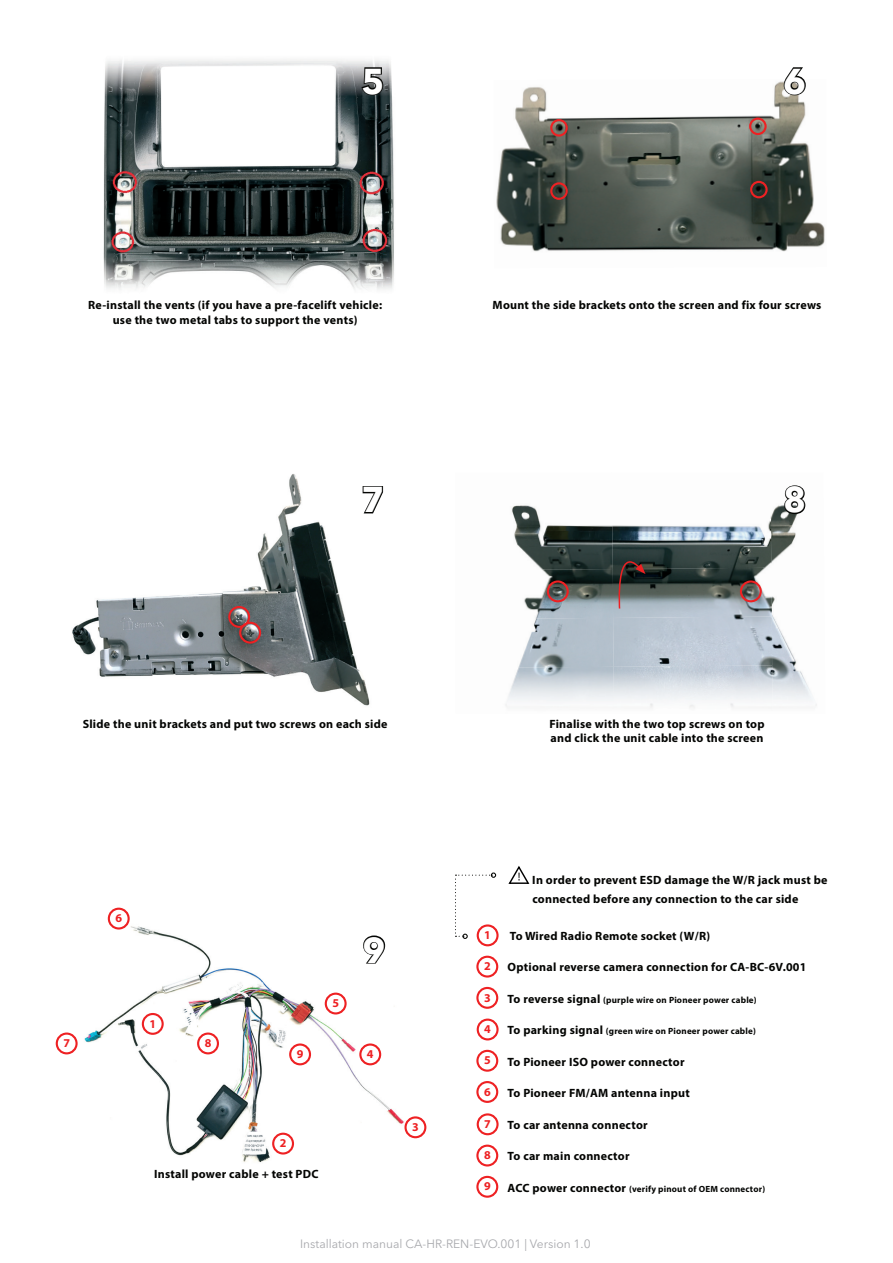
<style>
.page{position:relative;width:893px;height:1263px;background:#fff}
.page>*{position:absolute;margin:0;border:0;box-sizing:border-box;transform-origin:0 0}
.t1{font:700 35.7px "Avenir Next LT Pro";color:#fff}
.t2{font:700 12px/14.4px "Myriad Pro";letter-spacing:.02em;color:#040503}
.t3{font:12px "Avenir Next LT Pro";color:#a8a9ad}
.t4{font:700 12px "Myriad Pro";color:#ee2123}
.t5{font:700 9px "Myriad Pro";letter-spacing:.02em;color:#040503}
.s1{font-size:12px}
</style>
<div class="page">
<img style="left:511px;top:505px;width:28px;height:15px">
<img style="left:613px;top:521px;width:157px;height:47px">
<img style="left:770px;top:505px;width:27px;height:111px">
<img style="left:514px;top:520px;width:99px;height:48px">
<img style="left:524px;top:568px;width:248px;height:50px">
<img style="left:505px;top:618px;width:108px;height:89px">
<img style="left:613px;top:616px;width:159px;height:49px">
<img style="left:772px;top:616px;width:45px;height:90px">
<img style="left:613px;top:665px;width:160px;height:43px">
<img style="left:103px;top:59px;width:291px;height:231px">
<img style="left:72px;top:474px;width:298px;height:232px">
<img style="left:496px;top:81px;width:329px;height:171px">
<svg style="left:360px;top:66px;width:24px;height:30px"></svg>
<svg style="left:783px;top:67px;width:24px;height:29px"></svg>
<svg style="left:783px;top:485px;width:23px;height:30px"></svg>
<svg style="left:362px;top:485px;width:22px;height:29px"></svg>
<img style="left:55px;top:923px;width:360px;height:240px">
<svg style="left:508px;top:866px;width:22px;height:18px"></svg>
<svg style="left:362px;top:934px;width:24px;height:31px"></svg>
<div style="left:550px;top:182px;width:18px;height:18px;border:2px solid #ee2123;border-radius:50%"></div>
<div style="left:550px;top:119px;width:18px;height:18px;border:2px solid #ee2123;border-radius:50%"></div>
<div style="left:750px;top:181px;width:18px;height:17px;border:2px solid #ee2123;border-radius:50%"></div>
<div style="left:749px;top:118px;width:18px;height:17px;border:2px solid #ee2123;border-radius:50%"></div>
<div style="left:228px;top:606px;width:22px;height:22px;border:2px solid #ee2123;border-radius:50%"></div>
<div style="left:239px;top:622px;width:22px;height:22px;border:2px solid #ee2123;border-radius:50%"></div>
<div style="left:547px;top:580px;width:22px;height:22px;border:2px solid #ee2123;border-radius:50%"></div>
<div style="left:740px;top:580px;width:22px;height:22px;border:2px solid #ee2123;border-radius:50%"></div>
<svg style="left:615px;top:542px;width:30px;height:68px;background:#505050"></svg>
<div style="left:142px;top:1013px;width:22px;height:22px;border:2px solid #ee2123;border-radius:50%"></div>
<div style="left:272px;top:1133px;width:22px;height:21px;border:2px solid #ee2123;border-radius:50%"></div>
<div style="left:477px;top:924px;width:22px;height:22px;border:2px solid #ee2123;border-radius:50%"></div>
<div style="left:477px;top:1018px;width:22px;height:22px;border:2px solid #ee2123;border-radius:50%"></div>
<div style="left:359px;top:1043px;width:22px;height:22px;border:2px solid #ee2123;border-radius:50%"></div>
<div style="left:477px;top:1113px;width:22px;height:22px;border:2px solid #ee2123;border-radius:50%"></div>
<div style="left:56px;top:1032px;width:22px;height:22px;border:2px solid #ee2123;border-radius:50%"></div>
<div style="left:476px;top:956px;width:22px;height:21px;border:2px solid #ee2123;border-radius:50%"></div>
<div style="left:476px;top:1050px;width:22px;height:22px;border:2px solid #ee2123;border-radius:50%"></div>
<div style="left:325px;top:992px;width:22px;height:22px;border:2px solid #ee2123;border-radius:50%"></div>
<div style="left:476px;top:1144px;width:22px;height:22px;border:2px solid #ee2123;border-radius:50%"></div>
<div style="left:197px;top:1032px;width:22px;height:22px;border:2px solid #ee2123;border-radius:50%"></div>
<div style="left:476px;top:987px;width:22px;height:22px;border:2px solid #ee2123;border-radius:50%"></div>
<div style="left:404px;top:1116px;width:22px;height:22px;border:2px solid #ee2123;border-radius:50%"></div>
<div style="left:476px;top:1176px;width:22px;height:22px;border:2px solid #ee2123;border-radius:50%"></div>
<div style="left:289px;top:1043px;width:22px;height:22px;border:2px solid #ee2123;border-radius:50%"></div>
<div style="left:476px;top:1081px;width:22px;height:22px;border:2px solid #ee2123;border-radius:50%"></div>
<div style="left:108px;top:908px;width:22px;height:21px;border:2px solid #ee2123;border-radius:50%"></div>
<svg style="left:455px;top:872px;width:41px;height:67px"></svg>
<h1 class="t1" style="left:361px;top:59px;width:25px">5</h1>
<h1 class="t1" style="left:783px;top:59px;width:25px">6</h1>
<p class="t2" style="left:88px;top:298px;width:295px;text-align:center">Re-install the vents (if you have a pre-facelift vehicle: use the two metal tabs to support the vents)</p>
<p class="t2" style="left:493px;top:298px;width:330px">Mount the side brackets onto the screen and fix four screws</p>
<h1 class="t1" style="left:361px;top:478px;width:25px">7</h1>
<h1 class="t1" style="left:783px;top:478px;width:25px">8</h1>
<p class="t2" style="left:83px;top:716px;width:306px">Slide the unit brackets and put two screws on each side</p>
<p class="t2" style="left:549px;top:716px;width:217px">Finalise with the two top screws on top and click the unit cable into the screen</p>
<p class="t4" style="left:63px;top:1035px;width:8px">7</p>
<p class="t4" style="left:115px;top:910px;width:8px">6</p>
<p class="t2" style="left:532px;top:870px;width:297px;line-height:19.5px">In order to prevent ESD damage the W/R jack must be connected before any connection to the car side</p>
<p class="t4" style="left:149px;top:1016px;width:8px">1</p>
<p class="t4" style="left:205px;top:1035px;width:8px">8</p>
<p class="t4" style="left:297px;top:1046px;width:8px">9</p>
<p class="t4" style="left:332px;top:995px;width:8px">5</p>
<p class="t4" style="left:280px;top:1135px;width:8px">2</p>
<p class="t2" style="left:154px;top:1166px;width:166px">Install power cable + test PDC</p>
<p class="t4" style="left:484px;top:927px;width:8px">1</p>
<h1 class="t1" style="left:363px;top:928px;width:25px">9</h1>
<p class="t2" style="left:510px;top:928px;width:202px">To Wired Radio Remote socket (W/R)</p>
<p class="t4" style="left:484px;top:958px;width:8px">2</p>
<p class="t2" style="left:508px;top:960px;width:300px">Optional reverse camera connection for CA-BC-6V.001</p>
<p class="t4" style="left:367px;top:1046px;width:8px">4</p>
<p class="t4" style="left:412px;top:1119px;width:8px">3</p>
<p class="t4" style="left:484px;top:990px;width:8px">3</p>
<p class="t5" style="left:508px;top:994px;width:251px"><span class="s1">To reverse signal</span> (purple wire on Pioneer power cable)</p>
<p class="t4" style="left:484px;top:1021px;width:8px">4</p>
<p class="t5" style="left:508px;top:1025px;width:250px"><span class="s1">To parking signal</span> (green wire on Pioneer power cable)</p>
<p class="t4" style="left:484px;top:1052px;width:8px">5</p>
<p class="t2" style="left:508px;top:1054px;width:178px">To Pioneer ISO power connector</p>
<p class="t4" style="left:484px;top:1084px;width:8px">6</p>
<p class="t2" style="left:508px;top:1085px;width:184px">To Pioneer FM/AM antenna input</p>
<p class="t4" style="left:484px;top:1116px;width:8px">7</p>
<p class="t2" style="left:508px;top:1117px;width:142px">To car antenna connector</p>
<p class="t4" style="left:484px;top:1147px;width:8px">8</p>
<p class="t2" style="left:508px;top:1149px;width:123px">To car main connector</p>
<p class="t4" style="left:484px;top:1178px;width:8px">9</p>
<p class="t5" style="left:508px;top:1183px;width:259px"><span class="s1">ACC power connector</span> (verify pinout of OEM connector)</p>
<p class="t3" style="left:300px;top:1236px;width:292px">Installation manual CA-HR-REN-EVO.001 | Version 1.0</p>
</div>
